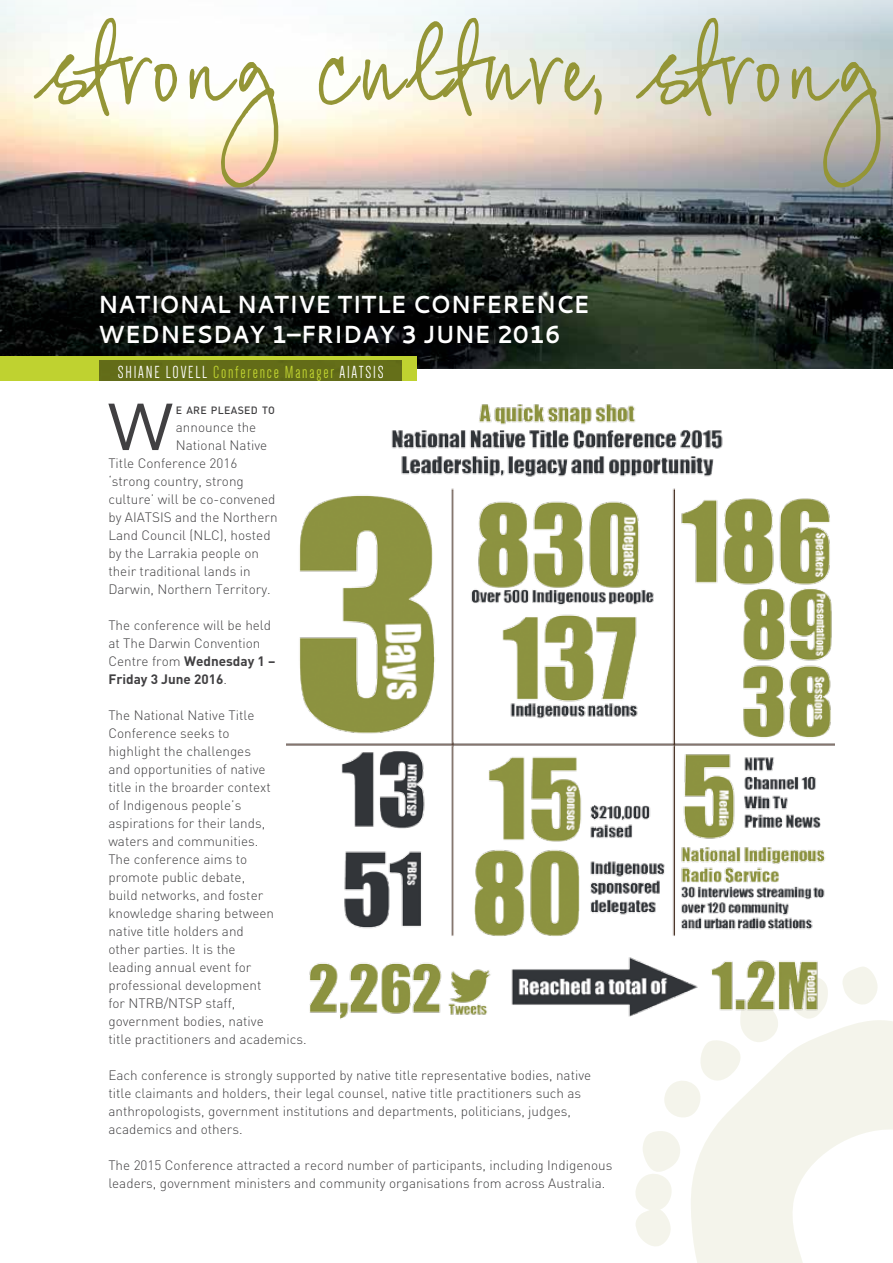
<style>
.page{position:relative;width:893px;height:1263px;background:#fff}
.page>*{position:absolute;margin:0;border:0;box-sizing:border-box;transform-origin:0 0}
.t1{font:66.9px "Cantarell";color:#414042}
.t2{font:61.65px "FG Jasmine 2";letter-spacing:.09em;color:#949536}
.t3{font:700 24.75px/30px "Cantarell";color:#fff;scale:.91 1}
.t4{font:18px "Dense";letter-spacing:.1em;color:#fff}
.t5{font:300 13.5px/18px "DINOT";color:#414042}
.t6{font:500 10.5px "DINOT";letter-spacing:.03em;color:#414042}
.s1{color:#bfd230}
.s2{font-weight:700}
</style>
<div class="page">
<svg style="left:695px;top:1020px;width:198px;height:243px"></svg>
<svg style="left:843px;top:967px;width:35px;height:38px"></svg>
<svg style="left:635px;top:1032px;width:194px;height:217px"></svg>
<img style="left:0;top:0;width:893px;height:368px">
<svg style="left:0;top:356px;width:417px;height:25px;background:#879421"></svg>
<img style="left:287px;top:404px;width:547px;height:628px">
<h2 class="t2" style="left:46px;top:42px;width:832px">strong culture, strong</h2>
<h3 class="t3" style="left:98px;top:289px;width:541px">NATIONAL NATIVE TITLE CONFERENCE<br>WEDNESDAY 1–FRIDAY 3 JUNE 2016</h3>
<h3 class="t4" style="left:118px;top:363px;width:267px">SHIANE LOVELL <span class="s1">Conference Manager</span> AIATSIS</h3>
<h1 class="t1" style="left:104px;top:380px;width:72px">W</h1>
<p class="t6" style="left:176px;top:404px;width:101px">E ARE PLEASED TO</p>
<p class="t5" style="left:176px;top:418px;width:82px">announce the</p>
<p class="t5" style="left:176px;top:436px;width:93px">National Native</p>
<p class="t5" style="left:108px;top:454px;width:130px">Title Conference 2016</p>
<p class="t5" style="left:108px;top:472px;width:137px">‘strong country, strong</p>
<p class="t5" style="left:108px;top:490px;width:169px">culture’ will be co-convened</p>
<p class="t5" style="left:108px;top:508px;width:171px">by AIATSIS and the Northern</p>
<p class="t5" style="left:108px;top:526px;width:164px">Land Council (NLC), hosted</p>
<p class="t5" style="left:108px;top:544px;width:152px">by the Larrakia people on</p>
<p class="t5" style="left:108px;top:562px;width:144px">their traditional lands in</p>
<p class="t5" style="left:108px;top:580px;width:164px">Darwin, Northern Territory.</p>
<p class="t5" style="left:108px;top:616px;width:168px">The conference will be held at The Darwin Convention<br>Centre from <span class="s2">Wednesday 1 –<br>Friday 3 June 2016</span>.</p>
<p class="t5" style="left:108px;top:706px;width:200px">The National Native Title<br>Conference seeks to<br>highlight the challenges<br>and opportunities of native<br>title in the broarder context<br>of Indigenous people’s aspirations for their lands, waters and communities.<br>The conference aims to<br>promote public debate,<br>build networks, and foster knowledge sharing between native title holders and<br>other parties. It is the<br>leading annual event for professional development<br>for NTRB/NTSP staff, government bodies, native<br>title practitioners and academics.</p>
<p class="t5" style="left:108px;top:1066px;width:484px">Each conference is strongly supported by native title representative bodies, native title claimants and holders, their legal counsel, native title practitioners such as anthropologists, government institutions and departments, politicians, judges, academics and others.</p>
<p class="t5" style="left:108px;top:1156px;width:505px">The 2015 Conference attracted a record number of participants, including Indigenous leaders, government ministers and community organisations from across Australia.</p>
</div>
